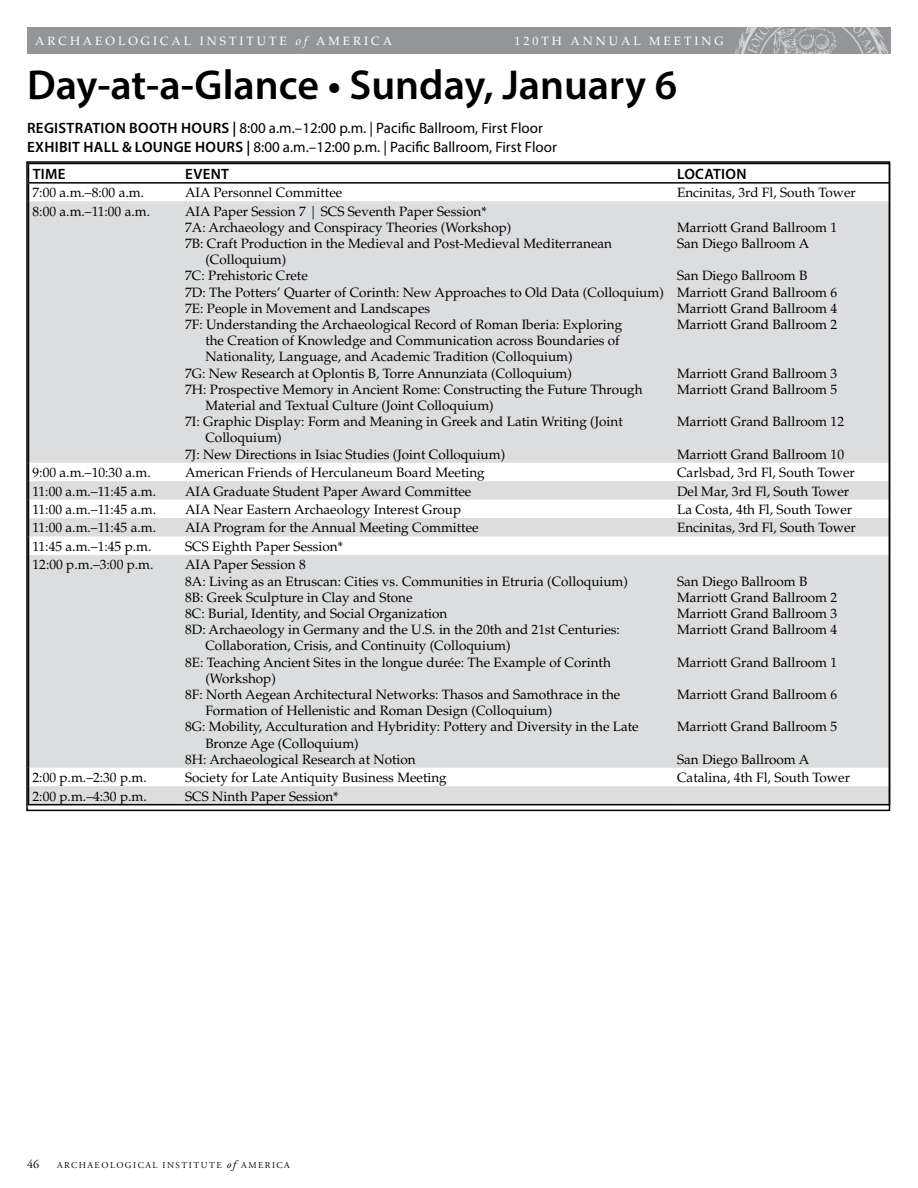
<style>
.page{position:relative;width:918px;height:1188px;background:#fff}
.page>*{position:absolute;margin:0;border:0;box-sizing:border-box;transform-origin:0 0}
.t1{font:600 42px "Myriad Pro";color:#000}
.t2{font:15px/19.5px "Myriad Pro";color:#000}
.t3{font:600 15px "Myriad Pro";letter-spacing:.02em;color:#000}
.t4{font:13.5px/16.2px "Palatino";color:#000}
.t5{font:12px "Palatino";letter-spacing:.25em;color:#fff}
.t6{font:12px "Adobe Garamond Pro";color:#000}
.t7{font:9px "Adobe Garamond Pro";letter-spacing:.165em;color:#000}
.s1{font-style:italic}
.s2{font-weight:600}
.s3{font-style:italic;font-size:11.25px}
</style>
<div class="page">
<div style="left:27px;top:27px;width:864px;height:27px;background:#939598"></div>
<img style="left:734px;top:27px;width:155px;height:27px">
<svg style="left:29px;top:201px;width:858px;height:603px;background:#e0e0e1"></svg>
<hr style="left:28px;top:182px;width:153px;height:2px;background:#000">
<hr style="left:181px;top:182px;width:492px;height:2px;background:#000">
<hr style="left:673px;top:182px;width:217px;height:2px;background:#000">
<hr style="left:28px;top:804px;width:153px;height:1px;background:#000">
<hr style="left:181px;top:804px;width:492px;height:1px;background:#000">
<hr style="left:673px;top:804px;width:217px;height:1px;background:#000">
<p class="t5" style="left:35px;top:34px;width:358px">ARCHAEOLOGICAL INSTITUTE <span class="s1">of</span> AMERICA</p>
<p class="t5" style="left:515px;top:34px;width:211px">120TH ANNUAL MEETING</p>
<h1 class="t1" style="left:27px;top:58px;width:652px">Day-at-a-Glance • Sunday, January 6</h1>
<p class="t2" style="left:27px;top:118px;width:531px"><span class="s2">REGISTRATION BOOTH HOURS |</span> 8:00 a.m.–12:00 p.m. | Pacific Ballroom, First Floor<br><span class="s2">EXHIBIT HALL &amp; LOUNGE HOURS |</span> 8:00 a.m.–12:00 p.m. | Pacific Ballroom, First Floor</p>
<p class="t3" style="left:33px;top:164px;width:34px">TIME</p>
<p class="t3" style="left:185px;top:164px;width:45px">EVENT</p>
<p class="t3" style="left:677px;top:164px;width:71px">LOCATION</p>
<p class="t4" style="left:33px;top:185px;width:113px">7:00 a.m.–8:00 a.m.</p>
<p class="t4" style="left:185px;top:185px;width:159px">AIA Personnel Committee</p>
<p class="t4" style="left:677px;top:185px;width:180px">Encinitas, 3rd Fl, South Tower</p>
<p class="t4" style="left:33px;top:203px;width:119px">8:00 a.m.–11:00 a.m.</p>
<p class="t4" style="left:185px;top:203px;width:303px">AIA Paper Session 7 | SCS Seventh Paper Session*</p>
<p class="t4" style="left:185px;top:219px;width:328px">7A: Archaeology and Conspiracy Theories (Workshop)</p>
<p class="t4" style="left:185px;top:236px;width:428px">7B: Craft Production in the Medieval and Post-Medieval Mediterranean</p>
<p class="t4" style="left:205px;top:252px;width:82px">(Colloquium)</p>
<p class="t4" style="left:185px;top:268px;width:124px">7C: Prehistoric Crete</p>
<p class="t4" style="left:185px;top:284px;width:480px">7D: The Potters’ Quarter of Corinth: New Approaches to Old Data (Colloquium)</p>
<p class="t4" style="left:185px;top:300px;width:247px">7E: People in Movement and Landscapes</p>
<p class="t4" style="left:185px;top:317px;width:439px">7F: Understanding the Archaeological Record of Roman Iberia: Exploring</p>
<p class="t4" style="left:205px;top:333px;width:416px">the Creation of Knowledge and Communication across Boundaries of</p>
<p class="t4" style="left:205px;top:349px;width:369px">Nationality, Language, and Academic Tradition (Colloquium)</p>
<p class="t4" style="left:185px;top:365px;width:388px">7G: New Research at Oplontis B, Torre Annunziata (Colloquium)</p>
<p class="t4" style="left:185px;top:381px;width:459px">7H: Prospective Memory in Ancient Rome: Constructing the Future Through</p>
<p class="t4" style="left:205px;top:398px;width:290px">Material and Textual Culture (Joint Colloquium)</p>
<p class="t4" style="left:185px;top:414px;width:439px">7I: Graphic Display: Form and Meaning in Greek and Latin Writing (Joint</p>
<p class="t4" style="left:205px;top:430px;width:78px">Colloquium)</p>
<p class="t4" style="left:185px;top:446px;width:322px">7J: New Directions in Isiac Studies (Joint Colloquium)</p>
<p class="t4" style="left:677px;top:219px;width:162px">Marriott Grand Ballroom 1<br>San Diego Ballroom A</p>
<p class="t4" style="left:677px;top:268px;width:162px">San Diego Ballroom B<br>Marriott Grand Ballroom 6<br>Marriott Grand Ballroom 4<br>Marriott Grand Ballroom 2</p>
<p class="t4" style="left:677px;top:365px;width:162px">Marriott Grand Ballroom 3<br>Marriott Grand Ballroom 5</p>
<p class="t4" style="left:677px;top:414px;width:169px">Marriott Grand Ballroom 12</p>
<p class="t4" style="left:677px;top:446px;width:169px">Marriott Grand Ballroom 10</p>
<p class="t4" style="left:33px;top:465px;width:120px">9:00 a.m.–10:30 a.m.</p>
<p class="t4" style="left:185px;top:465px;width:301px">American Friends of Herculaneum Board Meeting</p>
<p class="t4" style="left:677px;top:465px;width:179px">Carlsbad, 3rd Fl, South Tower</p>
<p class="t4" style="left:33px;top:483px;width:125px">11:00 a.m.–11:45 a.m.</p>
<p class="t4" style="left:185px;top:483px;width:288px">AIA Graduate Student Paper Award Committee</p>
<p class="t4" style="left:677px;top:483px;width:174px">Del Mar, 3rd Fl, South Tower</p>
<p class="t4" style="left:33px;top:502px;width:125px">11:00 a.m.–11:45 a.m.</p>
<p class="t4" style="left:185px;top:502px;width:278px">AIA Near Eastern Archaeology Interest Group</p>
<p class="t4" style="left:677px;top:502px;width:177px">La Costa, 4th Fl, South Tower</p>
<p class="t4" style="left:33px;top:520px;width:125px">11:00 a.m.–11:45 a.m.</p>
<p class="t4" style="left:185px;top:520px;width:295px">AIA Program for the Annual Meeting Committee</p>
<p class="t4" style="left:677px;top:520px;width:180px">Encinitas, 3rd Fl, South Tower</p>
<p class="t4" style="left:33px;top:538px;width:120px">11:45 a.m.–1:45 p.m.</p>
<p class="t4" style="left:185px;top:538px;width:159px">SCS Eighth Paper Session*</p>
<p class="t4" style="left:33px;top:557px;width:123px">12:00 p.m.–3:00 p.m.</p>
<p class="t4" style="left:185px;top:557px;width:122px">AIA Paper Session 8</p>
<p class="t4" style="left:185px;top:573px;width:444px">8A: Living as an Etruscan: Cities vs. Communities in Etruria (Colloquium)</p>
<p class="t4" style="left:185px;top:589px;width:229px">8B: Greek Sculpture in Clay and Stone</p>
<p class="t4" style="left:185px;top:605px;width:264px">8C: Burial, Identity, and Social Organization</p>
<p class="t4" style="left:185px;top:622px;width:436px">8D: Archaeology in Germany and the U.S. in the 20th and 21st Centuries:</p>
<p class="t4" style="left:205px;top:638px;width:307px">Collaboration, Crisis, and Continuity (Colloquium)</p>
<p class="t4" style="left:185px;top:654px;width:427px">8E: Teaching Ancient Sites in the longue durée: The Example of Corinth</p>
<p class="t4" style="left:205px;top:670px;width:72px">(Workshop)</p>
<p class="t4" style="left:185px;top:686px;width:437px">8F: North Aegean Architectural Networks: Thasos and Samothrace in the</p>
<p class="t4" style="left:205px;top:703px;width:348px">Formation of Hellenistic and Roman Design (Colloquium)</p>
<p class="t4" style="left:185px;top:719px;width:455px">8G: Mobility, Acculturation and Hybridity: Pottery and Diversity in the Late</p>
<p class="t4" style="left:205px;top:735px;width:155px">Bronze Age (Colloquium)</p>
<p class="t4" style="left:185px;top:751px;width:232px">8H: Archaeological Research at Notion</p>
<p class="t4" style="left:677px;top:573px;width:162px">San Diego Ballroom B<br>Marriott Grand Ballroom 2<br>Marriott Grand Ballroom 3<br>Marriott Grand Ballroom 4</p>
<p class="t4" style="left:677px;top:654px;width:162px">Marriott Grand Ballroom 1</p>
<p class="t4" style="left:677px;top:686px;width:162px">Marriott Grand Ballroom 6</p>
<p class="t4" style="left:677px;top:719px;width:162px">Marriott Grand Ballroom 5</p>
<p class="t4" style="left:677px;top:751px;width:134px">San Diego Ballroom A</p>
<p class="t4" style="left:33px;top:770px;width:116px">2:00 p.m.–2:30 p.m.</p>
<p class="t4" style="left:185px;top:770px;width:263px">Society for Late Antiquity Business Meeting</p>
<p class="t4" style="left:677px;top:770px;width:174px">Catalina, 4th Fl, South Tower</p>
<p class="t4" style="left:33px;top:788px;width:116px">2:00 p.m.–4:30 p.m.</p>
<p class="t4" style="left:185px;top:788px;width:155px">SCS Ninth Paper Session*</p>
<p class="t6" style="left:27px;top:1157px;width:13px">46</p>
<p class="t7" style="left:57px;top:1159px;width:234px">ARCHAEOLOGICAL INSTITUTE <span class="s3">of</span> AMERICA</p>
</div>
